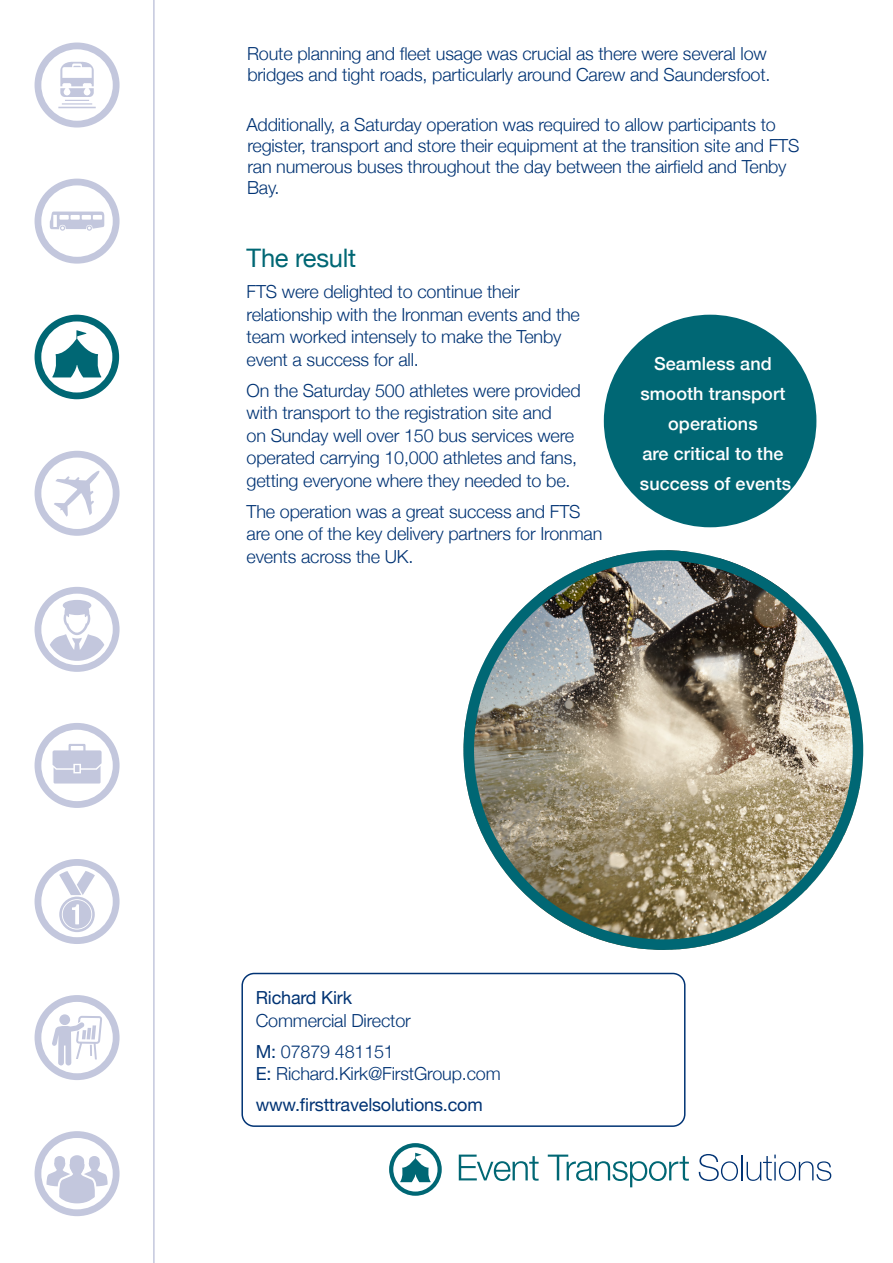
<style>
.page{position:relative;width:893px;height:1263px;background:#fff}
.page>*{position:absolute;margin:0;border:0;box-sizing:border-box;transform-origin:0 0}
.A4_Sub_Head{font:25.5px "Helvetica Neue";letter-spacing:-.01em;color:#006774}
.A4_Body_Copy{font:300 18px/22.5px "Helvetica Neue";letter-spacing:-.01em;color:#013374}
.t1{font:500 18px/30px "Helvetica Neue";letter-spacing:.005em;color:#fff;text-align:center}
.t2{font:18px "Helvetica Neue";letter-spacing:-.01em;color:#013374}
.s1{font-weight:400}
</style>
<div class="page">
<hr style="left:153px;top:0;width:2px;height:1263px;background:#c3c7dd">
<svg style="left:35px;top:859px;width:85px;height:85px"></svg>
<svg style="left:35px;top:587px;width:85px;height:85px"></svg>
<svg style="left:35px;top:451px;width:85px;height:85px"></svg>
<svg style="left:35px;top:723px;width:85px;height:85px"></svg>
<svg style="left:35px;top:179px;width:85px;height:85px"></svg>
<svg style="left:35px;top:315px;width:84px;height:84px"></svg>
<svg style="left:35px;top:43px;width:85px;height:85px"></svg>
<svg style="left:35px;top:995px;width:85px;height:85px"></svg>
<svg style="left:35px;top:1131px;width:85px;height:85px"></svg>
<div style="left:241px;top:973px;width:444px;height:154px;border:2px solid #013374;border-radius:12px"></div>
<svg style="left:459px;top:1154px;width:80px;height:27px"></svg>
<svg style="left:548px;top:1154px;width:141px;height:33px"></svg>
<svg style="left:699px;top:1154px;width:39px;height:27px"></svg>
<hr style="left:741px;top:1154px;width:2px;height:26px;background:#013374">
<svg style="left:747px;top:1154px;width:84px;height:27px"></svg>
<svg style="left:389px;top:1143px;width:53px;height:53px"></svg>
<img style="left:463px;top:550px;width:400px;height:400px;border-radius:200px">
<div style="left:463px;top:550px;width:400px;height:400px;border:10px solid #006774;border-radius:50%"></div>
<div style="left:606px;top:317px;width:208px;height:208px;background:#006774;border-radius:50%"></div>
<p class="A4_Body_Copy" style="left:247px;top:42px;width:525px;line-height:20.7px">Route planning and fleet usage was crucial as there were several low bridges and tight roads, particularly around Carew and Saundersfoot.</p>
<p class="A4_Body_Copy" style="left:246px;top:113px;width:554px;line-height:20.7px">Additionally, a Saturday operation was required to allow participants to register, transport and store their equipment at the transition site and FTS ran numerous buses throughout the day between the airfield and Tenby Bay.</p>
<p class="A4_Sub_Head" style="left:247px;top:240px;width:111px">The result</p>
<p class="A4_Body_Copy" style="left:247px;top:279px;width:335px">FTS were delighted to continue their relationship with the Ironman events and the team worked intensely to make the Tenby event a success for all.</p>
<p class="A4_Body_Copy" style="left:247px;top:378px;width:336px">On the Saturday 500 athletes were provided with transport to the registration site and<br>on Sunday well over 150 bus services were operated carrying 10,000 athletes and fans, getting everyone where they needed to be.</p>
<p class="A4_Body_Copy" style="left:247px;top:499px;width:357px">The operation was a great success and FTS are one of the key delivery partners for Ironman events across the UK.</p>
<p class="t1" style="left:654px;top:347px;width:119px">Seamless and</p>
<p class="t1" style="left:640px;top:377px;width:147px">smooth transport operations</p>
<p class="t1" style="left:642px;top:437px;width:143px">are critical to the</p>
<p class="t1" style="left:640px;top:467px;width:153px">success of events</p>
<p class="A4_Body_Copy" style="left:256px;top:985px;width:157px"><span class="s1">Richard Kirk<br></span>Commercial Director</p>
<p class="A4_Body_Copy" style="left:256px;top:1039px;width:246px"><span class="s1">M:</span> 07879 481151<br><span class="s1">E:</span> Richard.Kirk@FirstGroup.com</p>
<p class="t2" style="left:256px;top:1092px;width:228px">www.firsttravelsolutions.com</p>
</div>
